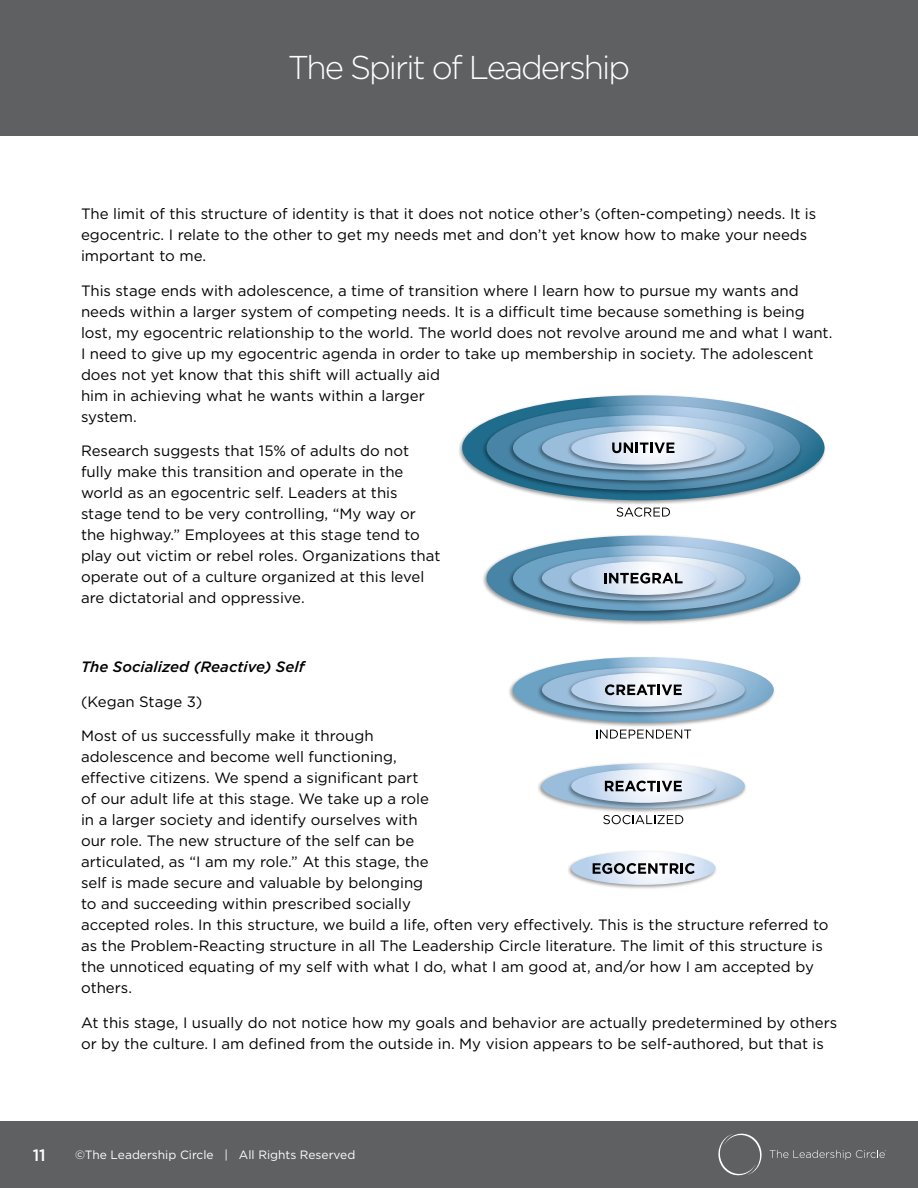
<style>
.page{position:relative;width:918px;height:1188px;background:#fff}
.page>*{position:absolute;margin:0;border:0;box-sizing:border-box;transform-origin:0 0}
.t1{font:300 33px "Gotham";letter-spacing:-.06em;color:#fff}
.t2{font:500 16.5px "Gotham";color:#fff}
.t3{font:15px/21px "Gotham";color:#000}
.t4{font:italic 500 15px "Gotham";color:#000}
.t5{font:12px "Gotham";color:#fff}
</style>
<div class="page">
<div style="left:0;top:0;width:918px;height:136px;background:#5f6062"></div>
<div style="left:0;top:1121px;width:918px;height:67px;background:#5f6062"></div>
<svg style="left:718px;top:1133px;width:44px;height:43px"></svg>
<svg style="left:770px;top:1150px;width:116px;height:10px"></svg>
<img style="left:568px;top:864px;width:117px;height:25px">
<svg style="left:571px;top:851px;width:145px;height:34px"></svg>
<img style="left:538px;top:763px;width:208px;height:50px">
<img style="left:565px;top:808px;width:154px;height:1px">
<svg style="left:542px;top:764px;width:203px;height:44px"></svg>
<img style="left:509px;top:683px;width:188px;height:44px">
<svg style="left:513px;top:657px;width:261px;height:66px"></svg>
<img style="left:483px;top:535px;width:318px;height:90px">
<svg style="left:487px;top:536px;width:313px;height:85px"></svg>
<img style="left:459px;top:440px;width:253px;height:65px">
<svg style="left:462px;top:395px;width:363px;height:105px"></svg>
<svg style="left:603px;top:815px;width:80px;height:9px"></svg>
<svg style="left:617px;top:507px;width:53px;height:10px"></svg>
<svg style="left:596px;top:730px;width:95px;height:9px"></svg>
<h1 class="t1" style="left:288px;top:47px;width:344px">The Spirit of Leadership</h1>
<p class="t3" style="left:81px;top:203px;width:737px">The limit of this structure of identity is that it does not notice other’s (often-competing) needs. It is egocentric. I relate to the other to get my needs met and don’t yet know how to make your needs important to me.</p>
<p class="t3" style="left:81px;top:280px;width:753px">This stage ends with adolescence, a time of transition where I learn how to pursue my wants and needs within a larger system of competing needs. It is a difficult time because something is being lost, my egocentric relationship to the world. The world does not revolve around me and what I want.<br>I need to give up my egocentric agenda in order to take up membership in society. The adolescent does not yet know that this shift will actually aid<br>him in achieving what he wants within a larger<br>system.</p>
<p class="t3" style="left:81px;top:440px;width:361px">Research suggests that 15% of adults do not fully make this transition and operate in the world as an egocentric self. Leaders at this stage tend to be very controlling, “My way or the highway.” Employees at this stage tend to play out victim or rebel roles. Organizations that operate out of a culture organized at this level are dictatorial and oppressive.</p>
<p class="t4" style="left:81px;top:657px;width:225px">The Socialized (Reactive) Self</p>
<p class="t3" style="left:81px;top:691px;width:123px">(Kegan Stage 3)</p>
<p class="t3" style="left:81px;top:725px;width:749px">Most of us successfully make it through<br>adolescence and become well functioning,<br>effective citizens. We spend a significant part<br>of our adult life at this stage. We take up a role<br>in a larger society and identify ourselves with<br>our role. The new structure of the self can be<br>articulated, as “I am my role.” At this stage, the<br>self is made secure and valuable by belonging<br>to and succeeding within prescribed socially<br>accepted roles. In this structure, we build a life, often very effectively. This is the structure referred to as the Problem-Reacting structure in all The Leadership Circle literature. The limit of this structure is the unnoticed equating of my self with what I do, what I am good at, and/or how I am accepted by others.</p>
<p class="t3" style="left:81px;top:1012px;width:758px">At this stage, I usually do not notice how my goals and behavior are actually predetermined by others or by the culture. I am defined from the outside in. My vision appears to be self-authored, but that is</p>
<p class="t2" style="left:33px;top:1144px;width:15px">11</p>
<p class="t5" style="left:75px;top:1147px;width:282px">©The Leadership Circle | All Rights Reserved</p>
</div>
